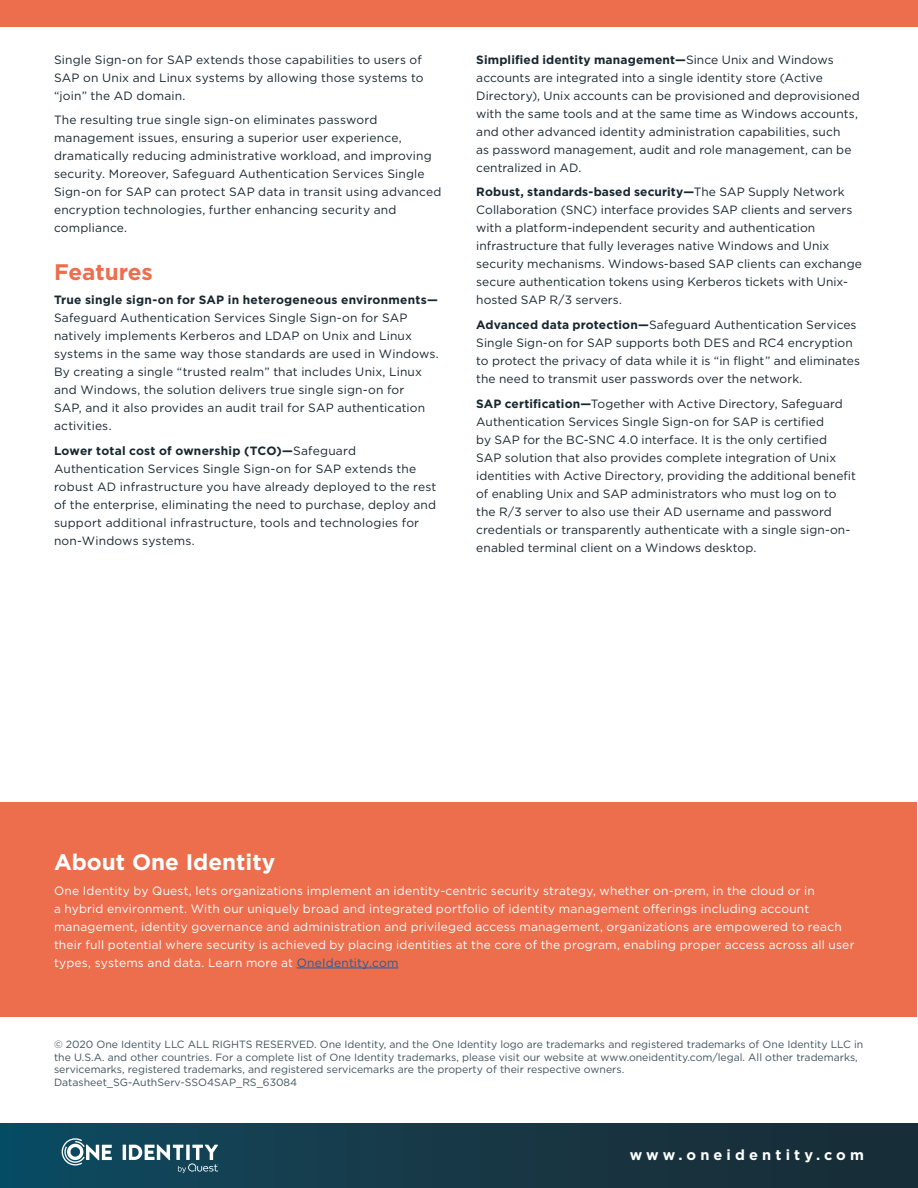
<style>
.page{position:relative;width:918px;height:1188px;background:#fff}
.page>*{position:absolute;margin:0;border:0;box-sizing:border-box;transform-origin:0 0}
.t1{font:700 22.5px "Gotham";color:#fff}
.t2{font:700 22.5px "Gotham";color:#ed6e4d}
.t3{font:700 14.55px "Gotham";letter-spacing:.285em;color:#fff}
.t4{font:12px/18px "Gotham";letter-spacing:.01em;color:#17272f}
.t5{font:12px/18px "Gotham";letter-spacing:.015em;color:#fff}
.t6{font:700 12px "Gotham";letter-spacing:.02em;color:#17272f}
.t7{font:10.5px/12.6px "Gotham";color:#40535d}
.s1{font-weight:700}
.s2{color:#215e9e}
</style>
<div class="page">
<div style="left:0;top:0;width:918px;height:27px;background:#ed6e4d"></div>
<div style="left:0;top:1123px;width:918px;height:65px;background:linear-gradient(to right,#0f495f,#1b2a32)"></div>
<hr style="left:123px;top:1145px;width:3px;height:15px;background:#fff">
<svg style="left:129px;top:1144px;width:89px;height:29px"></svg>
<svg style="left:62px;top:1138px;width:50px;height:28px"></svg>
<div style="left:1px;top:802px;width:916px;height:215px;background:#ed6e4d"></div>
<hr style="left:297px;top:968px;width:101px;height:1px;background:#215e9e">
<p class="t4" style="left:54px;top:50px;width:371px">Single Sign-on for SAP extends those capabilities to users of<br>SAP on Unix and Linux systems by allowing those systems to “join” the AD domain.</p>
<p class="t4" style="left:54px;top:111px;width:389px">The resulting true single sign-on eliminates password management issues, ensuring a superior user experience, dramatically reducing administrative workload, and improving security. Moreover, Safeguard Authentication Services Single Sign-on for SAP can protect SAP data in transit using advanced encryption technologies, further enhancing security and compliance.</p>
<h1 class="t2" style="left:54px;top:257px;width:100px">Features</h1>
<p class="t6" style="left:54px;top:292px;width:385px">True single sign-on for SAP in heterogeneous environments—</p>
<p class="t4" style="left:54px;top:309px;width:386px">Safeguard Authentication Services Single Sign-on for SAP natively implements Kerberos and LDAP on Unix and Linux systems in the same way those standards are used in Windows.<br>By creating a single “trusted realm” that includes Unix, Linux and Windows, the solution delivers true single sign-on for<br>SAP, and it also provides an audit trail for SAP authentication activities.</p>
<p class="t4" style="left:54px;top:442px;width:384px"><span class="s1">Lower total cost of ownership (TCO)—</span>Safeguard Authentication Services Single Sign-on for SAP extends the robust AD infrastructure you have already deployed to the rest of the enterprise, eliminating the need to purchase, deploy and support additional infrastructure, tools and technologies for non-Windows systems.</p>
<p class="t4" style="left:476px;top:50px;width:385px"><span class="s1">Simplified identity management—</span>Since Unix and Windows accounts are integrated into a single identity store (Active Directory), Unix accounts can be provisioned and deprovisioned with the same tools and at the same time as Windows accounts, and other advanced identity administration capabilities, such<br>as password management, audit and role management, can be centralized in AD.</p>
<p class="t4" style="left:476px;top:183px;width:387px"><span class="s1">Robust, standards-based security—</span>The SAP Supply Network Collaboration (SNC) interface provides SAP clients and servers with a platform-independent security and authentication infrastructure that fully leverages native Windows and Unix security mechanisms. Windows-based SAP clients can exchange secure authentication tokens using Kerberos tickets with Unix&shy;hosted SAP R/3 servers.</p>
<p class="t4" style="left:476px;top:316px;width:385px"><span class="s1">Advanced data protection—</span>Safeguard Authentication Services Single Sign-on for SAP supports both DES and RC4 encryption to protect the privacy of data while it is “in flight” and eliminates the need to transmit user passwords over the network.</p>
<p class="t4" style="left:476px;top:394px;width:381px"><span class="s1">SAP certification—</span>Together with Active Directory, Safeguard Authentication Services Single Sign-on for SAP is certified<br>by SAP for the BC-SNC 4.0 interface. It is the only certified<br>SAP solution that also provides complete integration of Unix identities with Active Directory, providing the additional benefit of enabling Unix and SAP administrators who must log on to the R/3 server to also use their AD username and password credentials or transparently authenticate with a single sign-on&shy;enabled terminal client on a Windows desktop.</p>
<h1 class="t1" style="left:54px;top:847px;width:223px">About One Identity</h1>
<p class="t5" style="left:54px;top:881px;width:802px">One Identity by Quest, lets organizations implement an identity-centric security strategy, whether on-prem, in the cloud or in<br>a hybrid environment. With our uniquely broad and integrated portfolio of identity management offerings including account management, identity governance and administration and privileged access management, organizations are empowered to reach their full potential where security is achieved by placing identities at the core of the program, enabling proper access across all user types, systems and data. Learn more at <span class="s2">OneIdentity.com</span></p>
<p class="t7" style="left:54px;top:1038px;width:811px">© 2020 One Identity LLC ALL RIGHTS RESERVED. One Identity, and the One Identity logo are trademarks and registered trademarks of One Identity LLC in the U.S.A. and other countries. For a complete list of One Identity trademarks, please visit our website at www.oneidentity.com/legal. All other trademarks, servicemarks, registered trademarks, and registered servicemarks are the property of their respective owners.<br>Datasheet_SG-AuthServ-SSO4SAP_RS_63084</p>
<p class="t3" style="left:630px;top:1146px;width:236px">www.oneidentity.com</p>
</div>
